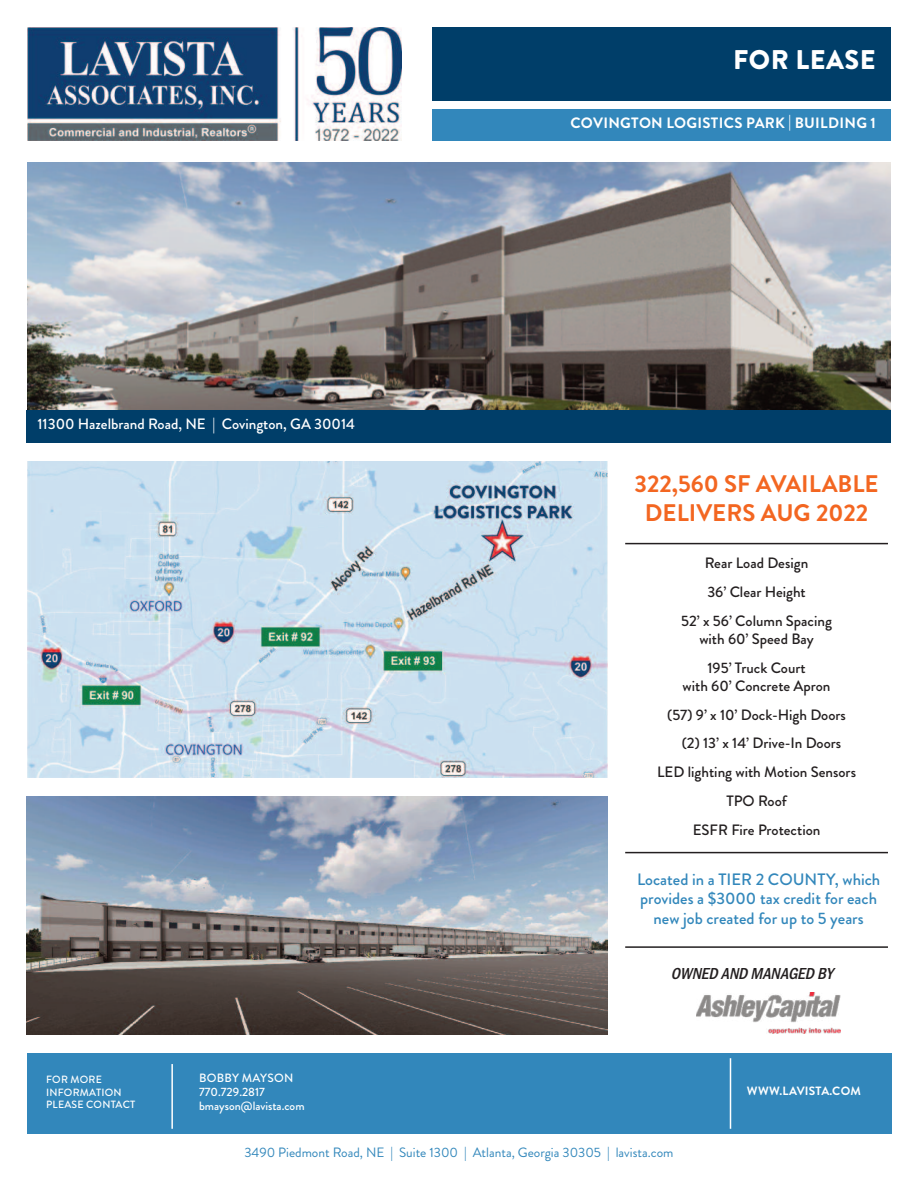
<style>
.page{position:relative;width:918px;height:1188px;background:#fff}
.page>*{position:absolute;margin:0;border:0;box-sizing:border-box;transform-origin:0 0}
.t1{font:900 27px "Brandon Grotesque";letter-spacing:.02em;color:#fff}
.t2{font:700 24px/28.8px "Brandon Grotesque";color:#f36621;text-align:center}
.t3{font:500 16.5px/19.8px "Brandon Grotesque";color:#3287bb;text-align:center}
.t4{font:italic 500 condensed 16.5px "Franklin Gothic";color:#231f20}
.t5{font:500 15px/28.8px "Brandon Grotesque";color:#231f20;text-align:center}
.t6{font:500 15px "Brandon Grotesque";color:#fff}
.t7{font:700 15px "Brandon Grotesque";letter-spacing:.02em;color:#fff}
.t8{font:13.5px "Brandon Grotesque";color:#3287bb}
.t9{font:500 12px/14.4px "Brandon Grotesque";color:#fff}
.t10{font:700 12px "Brandon Grotesque";letter-spacing:.02em;color:#fff}
.t11{font:500 10.5px/12.6px "Brandon Grotesque";letter-spacing:.02em;color:#fff}
</style>
<div class="page">
<div style="left:432px;top:109px;width:459px;height:31px;background:#3287bb"></div>
<div style="left:432px;top:27px;width:459px;height:74px;background:#003e69"></div>
<div style="left:27px;top:1053px;width:864px;height:81px;background:#3287bb"></div>
<hr style="left:171px;top:1064px;width:2px;height:65px;background:#fff">
<hr style="left:730px;top:1058px;width:1px;height:71px;background:#fff">
<img style="left:27px;top:27px;width:374px;height:113px">
<img style="left:27px;top:797px;width:580px;height:238px">
<img style="left:27px;top:162px;width:864px;height:248px">
<div style="left:27px;top:410px;width:864px;height:33px;background:#003e69"></div>
<img style="left:27px;top:462px;width:580px;height:315px">
<img style="left:697px;top:992px;width:144px;height:41px">
<hr style="left:625px;top:946px;width:263px;height:2px;background:#231f20">
<hr style="left:625px;top:543px;width:263px;height:1px;background:#231f20">
<hr style="left:625px;top:852px;width:263px;height:1px;background:#231f20">
<h1 class="t1" style="left:733px;top:50px;width:144px">FOR LEASE</h1>
<p class="t6" style="left:37px;top:419px;width:319px">11300 Hazelbrand Road, NE | Covington, GA 30014</p>
<p class="t11" style="left:46px;top:1075px;width:91px">FOR MORE<br>INFORMATION<br>PLEASE CONTACT</p>
<p class="t9" style="left:199px;top:1072px;width:107px">BOBBY MAYSON<br>770.729.2817 bmayson@lavista.com</p>
<p class="t7" style="left:570px;top:117px;width:307px">COVINGTON LOGISTICS PARK | BUILDING 1</p>
<h2 class="t2" style="left:635px;top:473px;width:246px">322,560 SF AVAILABLE<br>DELIVERS AUG 2022</h2>
<p class="t5" style="left:681px;top:551px;width:152px">Rear Load Design<br>36’ Clear Height<br>52’ x 56’ Column Spacing</p>
<p class="t5" style="left:699px;top:627px;width:116px">with 60’ Speed Bay<br>195’ Truck Court</p>
<p class="t5" style="left:683px;top:673px;width:149px">with 60’ Concrete Apron</p>
<p class="t5" style="left:667px;top:702px;width:180px">(57) 9’ x 10’ Dock-High Doors</p>
<p class="t5" style="left:682px;top:731px;width:161px">(2) 13’ x 14’ Drive-In Doors</p>
<p class="t5" style="left:657px;top:760px;width:200px">LED lighting with Motion Sensors</p>
<p class="t5" style="left:726px;top:789px;width:62px">TPO Roof</p>
<p class="t5" style="left:693px;top:817px;width:129px">ESFR Fire Protection</p>
<p class="t3" style="left:637px;top:871px;width:245px">Located in a TIER 2 COUNTY, which provides a $3000 tax credit for each new job created for up to 5 years</p>
<p class="t4" style="left:671px;top:964px;width:168px">OWNED AND MANAGED BY</p>
<p class="t10" style="left:747px;top:1086px;width:115px">WWW.LAVISTA.COM</p>
<p class="t8" style="left:244px;top:1147px;width:431px">3490 Piedmont Road, NE | Suite 1300 | Atlanta, Georgia 30305 | lavista.com</p>
</div>
